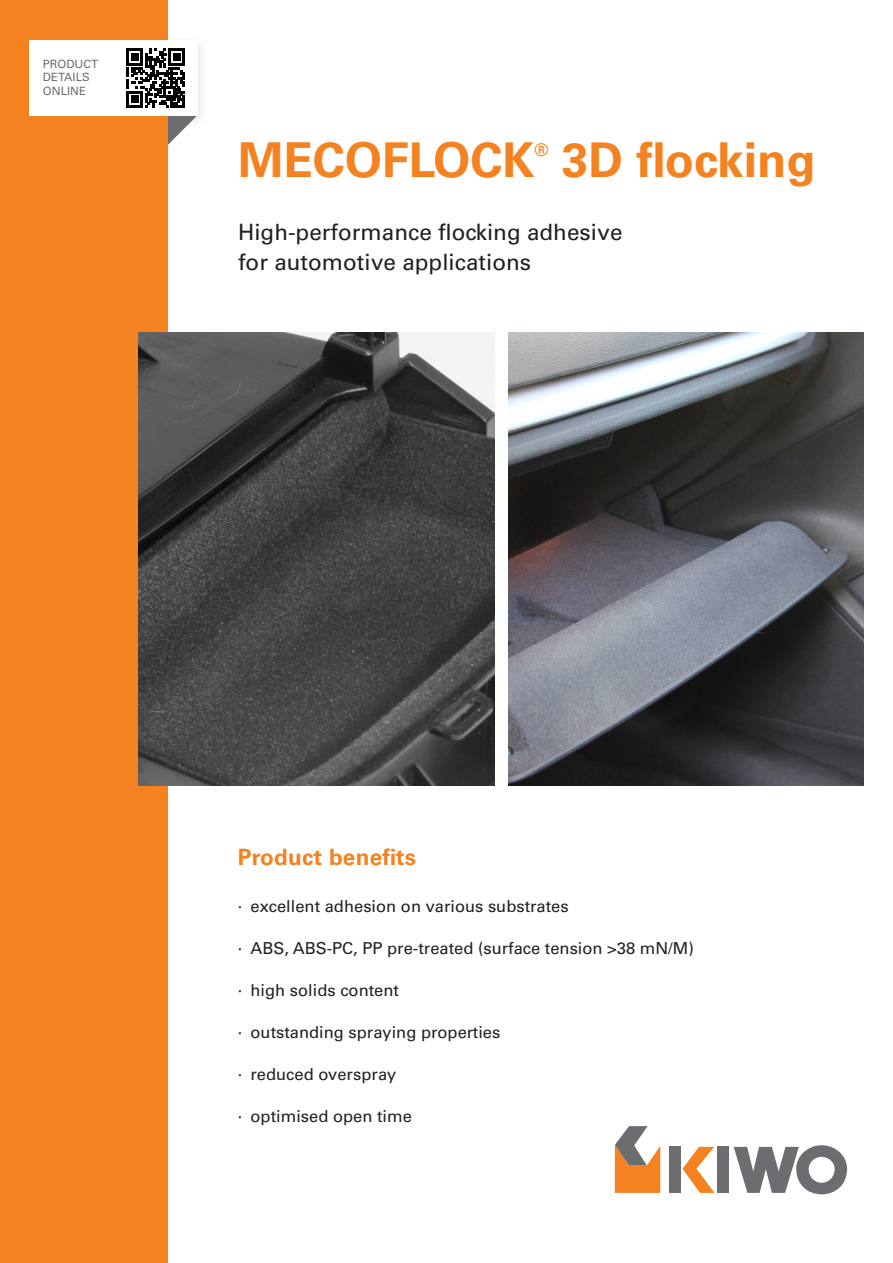
<style>
.page{position:relative;width:893px;height:1263px;background:#fff}
.page>*{position:absolute;margin:0;border:0;box-sizing:border-box;transform-origin:0 0}
.t1{font:700 48px "Univers LT Std";color:#f58220}
.t2{font:22.5px/30px "Univers LT Std";color:#231f20}
.t3{font:700 22.5px "Univers LT Std";letter-spacing:.01em;color:#f58220}
.t4{font:700 17.55px "Univers LT Std";color:#f58220}
.t5{font:16.5px "Univers LT Std";color:#231f20}
.t6{font:11.4px/13.5px "Univers LT Std";color:#6c6d70}
</style>
<div class="page">
<div style="left:24px;top:35px;width:185px;height:94px;background:#fafafb"></div>
<div style="left:0;top:0;width:168px;height:1263px;background:#f58220"></div>
<svg style="left:682px;top:1147px;width:32px;height:46px"></svg>
<div style="left:669px;top:1147px;width:12px;height:46px;background:#6c6d70"></div>
<svg style="left:734px;top:1145px;width:113px;height:49px"></svg>
<svg style="left:615px;top:1126px;width:45px;height:67px"></svg>
<div style="left:717px;top:1147px;width:12px;height:46px;background:#6c6d70"></div>
<svg style="left:168px;top:116px;width:29px;height:29px"></svg>
<div style="left:30px;top:40px;width:167px;height:76px;background:#fff"></div>
<img style="left:508px;top:333px;width:355px;height:453px">
<img style="left:139px;top:333px;width:355px;height:453px">
<svg style="left:126px;top:48px;width:59px;height:60px"></svg>
<svg style="left:126px;top:49px;width:59px;height:58px"></svg>
<p class="t6" style="left:43px;top:57px;width:57px">PRODUCT<br>DETAILS<br>ONLINE</p>
<h1 class="t1" style="left:238px;top:132px;width:298px">MECOFLOCK</h1>
<p class="t4" style="left:534px;top:140px;width:15px">®</p>
<h1 class="t1" style="left:562px;top:132px;width:256px">3D flocking</h1>
<h2 class="t2" style="left:238px;top:217px;width:386px">High-performance flocking adhesive for automotive applications</h2>
<h2 class="t3" style="left:238px;top:843px;width:180px">Product benefits</h2>
<p class="t5" style="left:238px;top:896px;width:332px">· excellent adhesion on various substrates</p>
<p class="t5" style="left:238px;top:938px;width:458px">· ABS, ABS-PC, PP pre-treated (surface tension &gt;38 mN/M)</p>
<p class="t5" style="left:238px;top:980px;width:163px">· high solids content</p>
<p class="t5" style="left:238px;top:1022px;width:264px">· outstanding spraying properties</p>
<p class="t5" style="left:238px;top:1064px;width:160px">· reduced overspray</p>
<p class="t5" style="left:238px;top:1106px;width:176px">· optimised open time</p>
</div>
